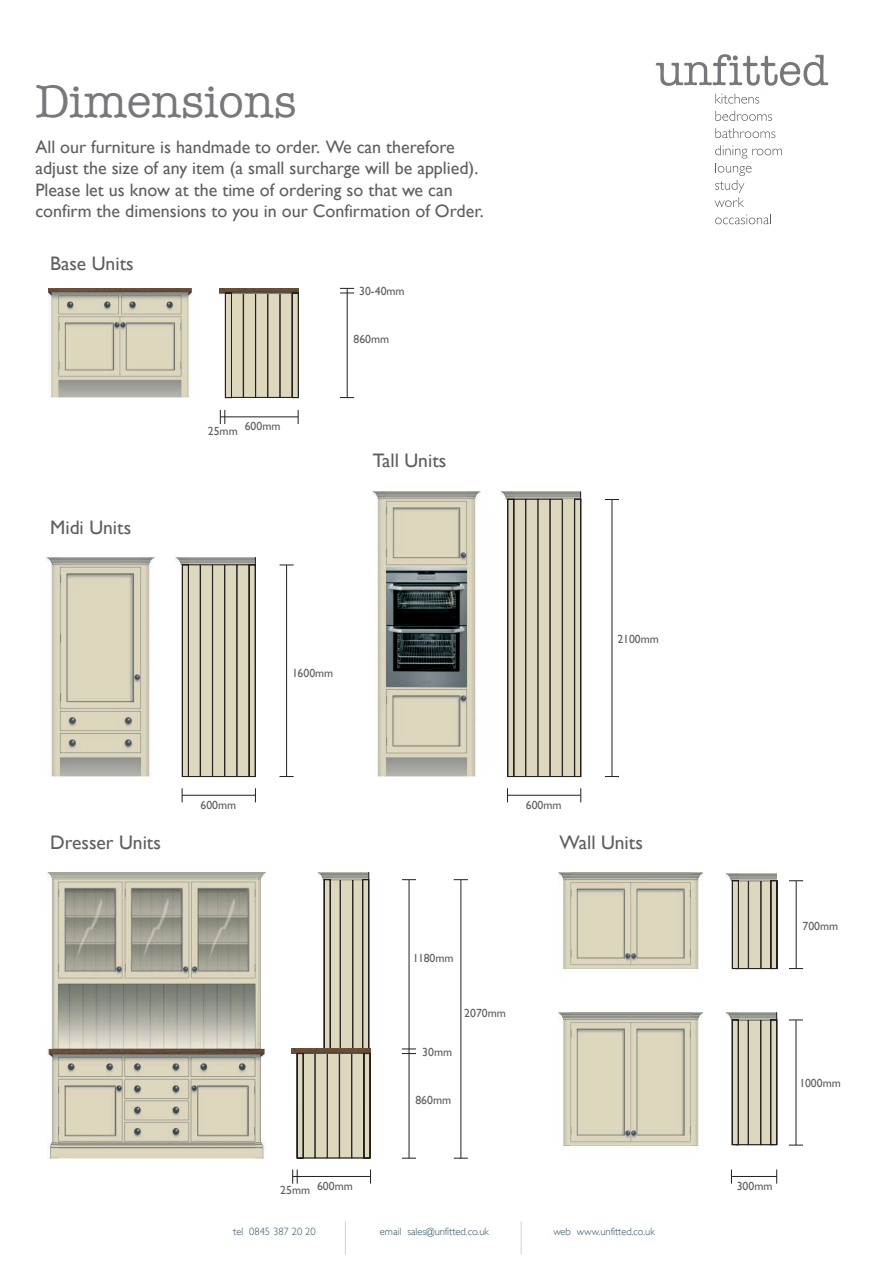
<style>
.page{position:relative;width:893px;height:1263px;background:#fff}
.page>*{position:absolute;margin:0;border:0;box-sizing:border-box;transform-origin:0 0}
.t1{font:46.65px "American Typewriter";color:#76787b}
.t2{font:19.5px "Gill Sans";color:#5f5f62}
.t3{font:18px/21.6px "Gill Sans";color:#5f5f62}
.t4{font:11.7px "Gill Sans";color:#5f5f62}
.t5{font:300 10.5px "Gill Sans";color:#2e5160}
</style>
<div class="page">
<div style="left:340px;top:879px;width:13px;height:171px;background:#ddd7be;border:1px solid #231f20"></div>
<div style="left:328px;top:879px;width:12px;height:171px;background:#ddd7be"></div>
<div style="left:353px;top:879px;width:12px;height:171px;background:#ddd7be"></div>
<img style="left:175px;top:557px;width:74px;height:8px">
<svg style="left:715px;top:94px;width:44px;height:10px"></svg>
<svg style="left:715px;top:111px;width:57px;height:10px"></svg>
<svg style="left:715px;top:128px;width:60px;height:10px"></svg>
<svg style="left:714px;top:145px;width:68px;height:62px"></svg>
<svg style="left:715px;top:214px;width:56px;height:10px"></svg>
<svg style="left:656px;top:54px;width:172px;height:32px"></svg>
<hr style="left:345px;top:1221px;width:1px;height:33px;background:#5f5f62">
<hr style="left:521px;top:1221px;width:1px;height:33px;background:#5f5f62">
<img style="left:47px;top:557px;width:108px;height:219px">
<div style="left:231px;top:293px;width:61px;height:104px;background:#272323;border:1px solid #231f20"></div>
<div style="left:256px;top:292px;width:12px;height:105px;background:#ddd7be;border:1px solid #231f20"></div>
<div style="left:268px;top:292px;width:12px;height:105px;background:#ddd7be;border:1px solid #231f20"></div>
<div style="left:280px;top:292px;width:12px;height:105px;background:#ddd7be;border:1px solid #231f20"></div>
<div style="left:231px;top:292px;width:12px;height:105px;background:#ddd7be"></div>
<div style="left:244px;top:292px;width:11px;height:105px;background:#ddd7be"></div>
<img style="left:220px;top:288px;width:78px;height:5px">
<img style="left:48px;top:288px;width:145px;height:110px">
<svg style="left:225px;top:293px;width:7px;height:105px"></svg>
<svg style="left:292px;top:293px;width:6px;height:105px"></svg>
<svg style="left:340px;top:397px;width:14px;height:1px"></svg>
<svg style="left:340px;top:288px;width:14px;height:6px"></svg>
<hr style="left:347px;top:288px;width:1px;height:110px;background:#231f20">
<div style="left:213px;top:565px;width:12px;height:211px;background:#ddd7be;border:1px solid #231f20"></div>
<div style="left:225px;top:565px;width:12px;height:211px;background:#ddd7be;border:1px solid #231f20"></div>
<div style="left:237px;top:565px;width:12px;height:211px;background:#ddd7be;border:1px solid #231f20"></div>
<div style="left:188px;top:565px;width:12px;height:211px;background:#ddd7be;border:1px solid #231f20"></div>
<div style="left:200px;top:565px;width:12px;height:211px;background:#ddd7be;border:1px solid #231f20"></div>
<svg style="left:182px;top:565px;width:6px;height:211px"></svg>
<img style="left:318px;top:872px;width:45px;height:8px">
<svg style="left:280px;top:776px;width:14px;height:1px"></svg>
<svg style="left:280px;top:565px;width:14px;height:1px"></svg>
<hr style="left:286px;top:565px;width:1px;height:211px;background:#231f20">
<img style="left:48px;top:873px;width:218px;height:285px">
<svg style="left:402px;top:1158px;width:14px;height:1px"></svg>
<svg style="left:402px;top:1049px;width:14px;height:5px"></svg>
<svg style="left:402px;top:879px;width:14px;height:1px"></svg>
<hr style="left:409px;top:880px;width:1px;height:278px;background:#231f20">
<svg style="left:454px;top:1158px;width:14px;height:1px"></svg>
<svg style="left:454px;top:879px;width:14px;height:1px"></svg>
<hr style="left:461px;top:880px;width:1px;height:278px;background:#231f20">
<svg style="left:324px;top:879px;width:6px;height:170px"></svg>
<div style="left:327px;top:1052px;width:12px;height:106px;background:#ddd7be;border:1px solid #231f20"></div>
<div style="left:340px;top:1052px;width:12px;height:106px;background:#ddd7be;border:1px solid #231f20"></div>
<div style="left:352px;top:1052px;width:12px;height:106px;background:#ddd7be"></div>
<div style="left:303px;top:1052px;width:12px;height:106px;background:#ddd7be;border:1px solid #231f20"></div>
<div style="left:315px;top:1052px;width:12px;height:106px;background:#ddd7be;border:1px solid #231f20"></div>
<img style="left:291px;top:1049px;width:72px;height:4px">
<svg style="left:297px;top:1053px;width:6px;height:105px"></svg>
<img style="left:559px;top:1012px;width:144px;height:135px">
<div style="left:748px;top:1020px;width:13px;height:125px;background:#ddd7be;border:1px solid #231f20"></div>
<div style="left:736px;top:1020px;width:12px;height:125px;background:#ddd7be"></div>
<div style="left:761px;top:1020px;width:12px;height:125px;background:#ddd7be"></div>
<img style="left:726px;top:1012px;width:45px;height:8px">
<svg style="left:732px;top:1020px;width:6px;height:125px"></svg>
<svg style="left:789px;top:1145px;width:14px;height:1px"></svg>
<svg style="left:789px;top:1020px;width:14px;height:1px"></svg>
<hr style="left:796px;top:1020px;width:1px;height:125px;background:#231f20">
<img style="left:559px;top:873px;width:144px;height:98px">
<div style="left:748px;top:881px;width:13px;height:87px;background:#ddd7be;border:1px solid #231f20"></div>
<div style="left:736px;top:881px;width:12px;height:87px;background:#ddd7be"></div>
<div style="left:761px;top:881px;width:12px;height:87px;background:#ddd7be"></div>
<img style="left:726px;top:873px;width:51px;height:8px">
<svg style="left:771px;top:881px;width:6px;height:87px"></svg>
<svg style="left:789px;top:968px;width:14px;height:1px"></svg>
<svg style="left:789px;top:880px;width:14px;height:1px"></svg>
<hr style="left:796px;top:881px;width:1px;height:87px;background:#231f20">
<svg style="left:732px;top:881px;width:6px;height:87px"></svg>
<div style="left:562px;top:499px;width:12px;height:277px;background:#ddd7be;border:1px solid #231f20"></div>
<img style="left:372px;top:491px;width:108px;height:285px">
<img style="left:500px;top:492px;width:75px;height:7px">
<div style="left:538px;top:499px;width:12px;height:277px;background:#ddd7be;border:1px solid #231f20"></div>
<div style="left:550px;top:499px;width:12px;height:277px;background:#ddd7be;border:1px solid #231f20"></div>
<div style="left:514px;top:499px;width:12px;height:277px;background:#ddd7be;border:1px solid #231f20"></div>
<div style="left:526px;top:499px;width:12px;height:277px;background:#ddd7be;border:1px solid #231f20"></div>
<svg style="left:508px;top:499px;width:6px;height:277px;background:#aea996"></svg>
<svg style="left:605px;top:776px;width:14px;height:1px"></svg>
<svg style="left:605px;top:499px;width:14px;height:1px"></svg>
<hr style="left:612px;top:499px;width:1px;height:277px;background:#231f20">
<svg style="left:298px;top:410px;width:1px;height:14px"></svg>
<svg style="left:220px;top:410px;width:6px;height:14px"></svg>
<hr style="left:220px;top:417px;width:78px;height:1px;background:#231f20">
<svg style="left:255px;top:788px;width:1px;height:14px"></svg>
<svg style="left:182px;top:788px;width:1px;height:14px"></svg>
<hr style="left:182px;top:795px;width:73px;height:1px;background:#231f20">
<svg style="left:580px;top:788px;width:1px;height:14px"></svg>
<svg style="left:507px;top:788px;width:1px;height:14px"></svg>
<hr style="left:507px;top:795px;width:74px;height:1px;background:#231f20">
<svg style="left:370px;top:1169px;width:1px;height:14px"></svg>
<svg style="left:292px;top:1169px;width:6px;height:14px"></svg>
<hr style="left:293px;top:1176px;width:78px;height:1px;background:#231f20">
<svg style="left:776px;top:1169px;width:1px;height:14px"></svg>
<svg style="left:731px;top:1169px;width:1px;height:14px"></svg>
<hr style="left:732px;top:1176px;width:45px;height:1px;background:#231f20">
<svg style="left:363px;top:872px;width:7px;height:286px;background:#9d9889"></svg>
<svg style="left:771px;top:1012px;width:6px;height:133px"></svg>
<svg style="left:249px;top:557px;width:7px;height:219px;background:#9b9686"></svg>
<svg style="left:575px;top:492px;width:6px;height:284px;background:#b5af9c"></svg>
<h1 class="t1" style="left:35px;top:65px;width:263px">Dimensions</h1>
<p class="t3" style="left:35px;top:135px;width:450px">All our furniture is handmade to order. We can therefore adjust the size of any item (a small surcharge will be applied).<br>Please let us know at the time of ordering so that we can confirm the dimensions to you in our Confirmation of Order.</p>
<p class="t2" style="left:50px;top:251px;width:85px">Base Units</p>
<p class="t2" style="left:50px;top:516px;width:83px">Midi Units</p>
<p class="t4" style="left:208px;top:419px;width:74px">25mm 600mm</p>
<p class="t4" style="left:359px;top:284px;width:47px">30-40mm</p>
<p class="t4" style="left:353px;top:332px;width:37px">860mm</p>
<p class="t2" style="left:373px;top:449px;width:75px">Tall Units</p>
<p class="t4" style="left:292px;top:666px;width:43px">1600mm</p>
<p class="t4" style="left:617px;top:632px;width:43px">2100mm</p>
<p class="t4" style="left:200px;top:798px;width:37px">600mm</p>
<p class="t4" style="left:526px;top:798px;width:37px">600mm</p>
<p class="t2" style="left:50px;top:831px;width:112px">Dresser Units</p>
<p class="t2" style="left:559px;top:831px;width:85px">Wall Units</p>
<p class="t4" style="left:413px;top:951px;width:42px">1180mm</p>
<p class="t4" style="left:422px;top:1045px;width:31px">30mm</p>
<p class="t4" style="left:415px;top:1093px;width:37px">860mm</p>
<p class="t4" style="left:464px;top:1006px;width:43px">2070mm</p>
<p class="t4" style="left:802px;top:919px;width:37px">700mm</p>
<p class="t4" style="left:800px;top:1076px;width:43px">1000mm</p>
<p class="t4" style="left:280px;top:1179px;width:74px">25mm 600mm</p>
<p class="t4" style="left:737px;top:1179px;width:37px">300mm</p>
<p class="t5" style="left:233px;top:1226px;width:84px">tel 0845 387 20 20</p>
<p class="t5" style="left:380px;top:1226px;width:111px">email sales@unfitted.co.uk</p>
<p class="t5" style="left:553px;top:1226px;width:103px">web www.unfitted.co.uk</p>
</div>
